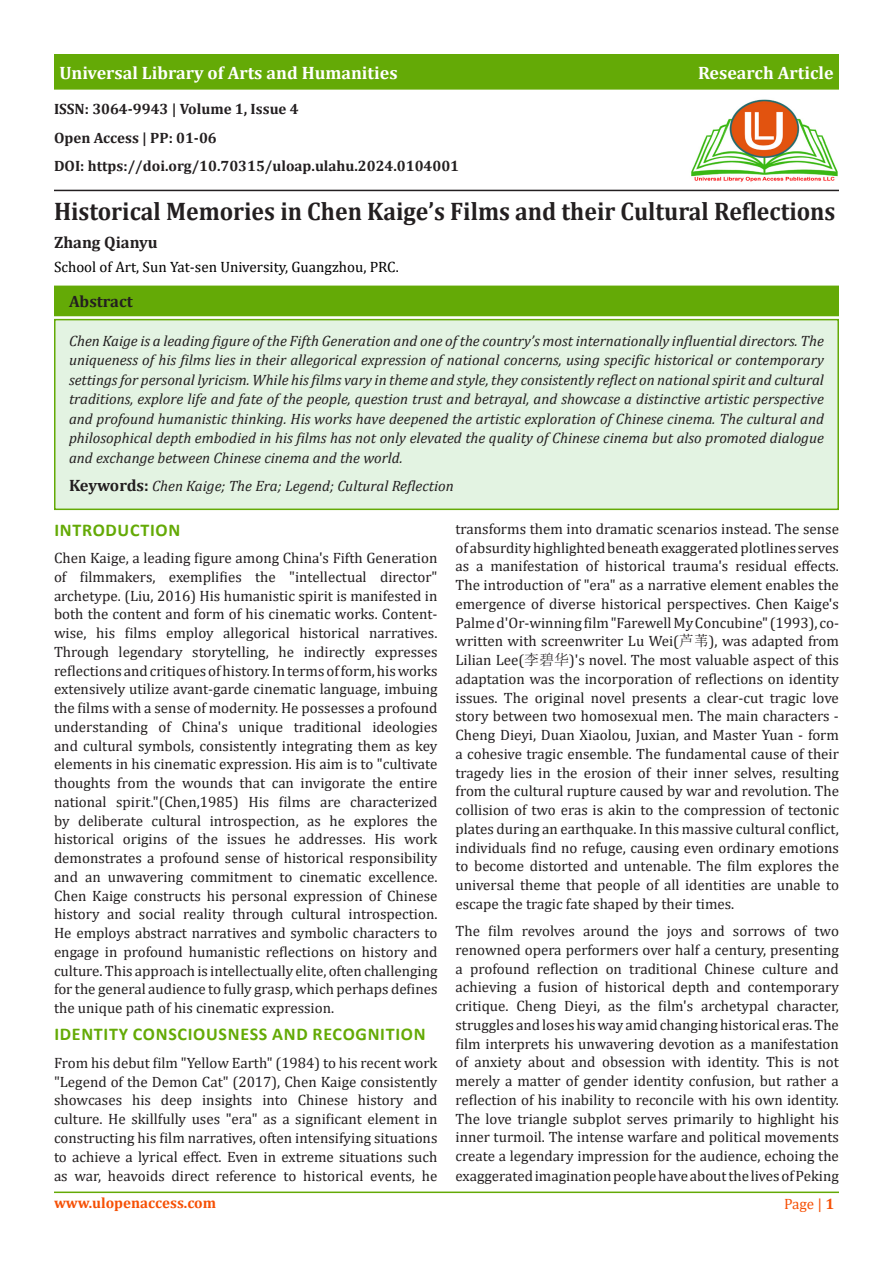
<style>
.page{position:relative;width:893px;height:1263px;background:#fff}
.page>*{position:absolute;margin:0;border:0;box-sizing:border-box;transform-origin:0 0}
.t1{font:700 25.5px "Cambria";color:#231f20;scale:.93 1}
.t2{font:700 18px "Cambria";color:#fff}
.t3{font:700 18px "Calibri";letter-spacing:.04em;color:#64aa06}
.t4{font:700 16.5px "Cambria";color:#231f20}
.t5{font:15px/18.8px "Cambria";color:#231f20;text-align:justify}
.t6{font:italic 15px/19.5px "Cambria";color:#231f20;text-align:justify}
.t7{font:700 15px "Cambria";color:#231f20}
.t8{font:15px "Cambria";color:#000}
.t9{font:700 15px "Cambria";color:#f65005}
.t10{font:15px "Cambria";color:#f65005}
.s1{font-weight:700;font-style:normal;font-size:16.5px}
.s2{font-family:"Sim Sun"}
.s3{font-weight:700}
</style>
<div class="page">
<hr style="left:54px;top:1191px;width:785px;height:2px;background:#64aa06">
<hr style="left:54px;top:190px;width:785px;height:1px;background:#231f20">
<div style="left:54px;top:54px;width:785px;height:36px;background:#64aa06"></div>
<div style="left:55px;top:320px;width:783px;height:189px;background:#e3f3e2"></div>
<div style="left:54px;top:319px;width:785px;height:191px;border:2px solid #64aa06"></div>
<div style="left:55px;top:286px;width:783px;height:29px;background:#64aa06"></div>
<div style="left:54px;top:286px;width:785px;height:30px;border:2px solid #64aa06"></div>
<img style="left:691px;top:99px;width:147px;height:83px">
<p class="t2" style="left:59px;top:60px;width:340px">Universal Library of Arts and Humanities</p>
<p class="t2" style="left:698px;top:60px;width:137px">Research Article</p>
<p class="t7" style="left:54px;top:99px;width:246px">ISSN: 3064-9943 | Volume 1, Issue 4</p>
<p class="t7" style="left:54px;top:127px;width:164px">Open Access | PP: 01-06</p>
<p class="t7" style="left:54px;top:155px;width:407px">DOI: https://doi.org/10.70315/uloap.ulahu.2024.0104001</p>
<p class="t1" style="left:54px;top:193px;width:842px">Historical Memories in Chen Kaige’s Films and their Cultural Reflections</p>
<p class="t4" style="left:54px;top:231px;width:105px">Zhang Qianyu</p>
<p class="t8" style="left:54px;top:258px;width:346px">School of Art, Sun Yat-sen University, Guangzhou, PRC.</p>
<p class="t4" style="left:69px;top:290px;width:65px">Abstract</p>
<p class="t6" style="left:69px;top:330px;width:756px">Chen Kaige is a leading figure of the Fifth Generation and one of the country’s most internationally influential directors. The uniqueness of his films lies in their allegorical expression of national concerns, using specific historical or contemporary settings for personal lyricism. While his films vary in theme and style, they consistently reflect on national spirit and cultural traditions, explore life and fate of the people, question trust and betrayal, and showcase a distinctive artistic perspective and profound humanistic thinking. His works have deepened the artistic exploration of Chinese cinema. The cultural and philosophical depth embodied in his films has not only elevated the quality of Chinese cinema but also promoted dialogue and exchange between Chinese cinema and the world.</p>
<p class="t6" style="left:69px;top:475px;width:386px"><span class="s1">Keywords:</span> Chen Kaige; The Era; Legend; Cultural Reflection</p>
<p class="t3" style="left:54px;top:517px;width:127px">INTRODUCTION</p>
<p class="t5" style="left:54px;top:548px;width:385px">Chen Kaige, a leading figure among China's Fifth Generation of filmmakers, exemplifies the "intellectual director" archetype. (Liu, 2016) His humanistic spirit is manifested in both the content and form of his cinematic works. Content&shy;wise, his films employ allegorical historical narratives.<br>Through legendary storytelling, he indirectly expresses reflections and critiques of history. In terms of form, his works extensively utilize avant-garde cinematic language, imbuing the films with a sense of modernity. He possesses a profound understanding of China's unique traditional ideologies and cultural symbols, consistently integrating them as key elements in his cinematic expression. His aim is to "cultivate thoughts from the wounds that can invigorate the entire national spirit."(Chen,1985) His films are characterized by deliberate cultural introspection, as he explores the historical origins of the issues he addresses. His work demonstrates a profound sense of historical responsibility and an unwavering commitment to cinematic excellence.<br>Chen Kaige constructs his personal expression of Chinese history and social reality through cultural introspection.<br>He employs abstract narratives and symbolic characters to engage in profound humanistic reflections on history and culture. This approach is intellectually elite, often challenging for the general audience to fully grasp, which perhaps defines the unique path of his cinematic expression.</p>
<p class="t3" style="left:54px;top:1022px;width:373px">IDENTITY CONSCIOUSNESS AND RECOGNITION</p>
<p class="t5" style="left:54px;top:1053px;width:385px">From his debut film "Yellow Earth" (1984) to his recent work "Legend of the Demon Cat" (2017), Chen Kaige consistently showcases his deep insights into Chinese history and culture. He skillfully uses "era" as a significant element in constructing his film narratives, often intensifying situations to achieve a lyrical effect. Even in extreme situations such as war, heavoids direct reference to historical events, he</p>
<p class="t5" style="left:455px;top:519px;width:385px">transforms them into dramatic scenarios instead. The sense of absurdity highlighted beneath exaggerated plotlines serves as a manifestation of historical trauma's residual effects.<br>The introduction of "era" as a narrative element enables the emergence of diverse historical perspectives. Chen Kaige's Palme d'Or-winning film "Farewell My Concubine" (1993), co&shy;written with screenwriter Lu Wei(<span class="s2">芦苇</span>), was adapted from Lilian Lee(<span class="s2">李碧华</span>)'s novel. The most valuable aspect of this adaptation was the incorporation of reflections on identity issues. The original novel presents a clear-cut tragic love story between two homosexual men. The main characters - Cheng Dieyi, Duan Xiaolou, Juxian, and Master Yuan - form a cohesive tragic ensemble. The fundamental cause of their tragedy lies in the erosion of their inner selves, resulting from the cultural rupture caused by war and revolution. The collision of two eras is akin to the compression of tectonic plates during an earthquake. In this massive cultural conflict, individuals find no refuge, causing even ordinary emotions to become distorted and untenable. The film explores the universal theme that people of all identities are unable to escape the tragic fate shaped by their times.</p>
<p class="t5" style="left:455px;top:922px;width:385px">The film revolves around the joys and sorrows of two renowned opera performers over half a century, presenting a profound reflection on traditional Chinese culture and achieving a fusion of historical depth and contemporary critique. Cheng Dieyi, as the film's archetypal character, struggles and loses his way amid changing historical eras. The film interprets his unwavering devotion as a manifestation of anxiety about and obsession with identity. This is not merely a matter of gender identity confusion, but rather a reflection of his inability to reconcile with his own identity.<br>The love triangle subplot serves primarily to highlight his inner turmoil. The intense warfare and political movements create a legendary impression for the audience, echoing the exaggerated imagination people have about the lives of Peking</p>
<p class="t9" style="left:54px;top:1193px;width:164px">www.ulopenaccess.com</p>
<p class="t10" style="left:784px;top:1195px;width:52px">Page | <span class="s3">1</span></p>
</div>
